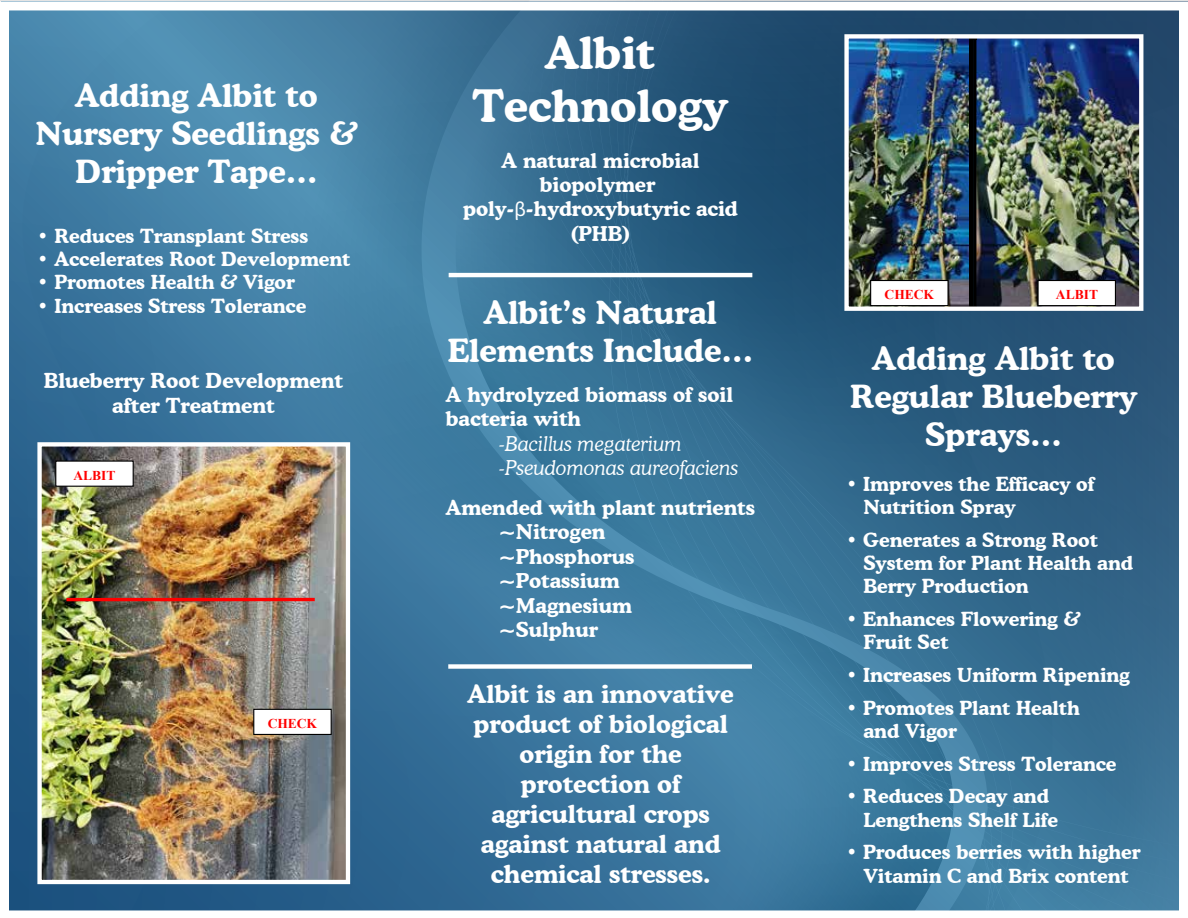
<style>
.page{position:relative;width:1188px;height:918px;background:#fff}
.page>*{position:absolute;margin:0;border:0;box-sizing:border-box;transform-origin:0 0}
.t1{font:700 44.4px/53.4px "Cooper BT";color:#fff;text-align:center}
.t2{font:700 31.8px/38.1px "Cooper BT";color:#fff;text-align:center}
.t3{font:700 24.9px/29.8px "Cooper BT";color:#fff;text-align:center}
.t4{font:700 20.55px/24.8px "Cooper BT";color:#fff;text-align:center}
.t5{font:700 20.4px/24.5px "Cooper BT";color:#fff}
.t6{font:italic 300 20.4px/24.5px "Cooper BT";color:#fff}
.t7{font:700 19.35px/23.2px "Cooper BT";color:#fff}
.t8{font:700 13.5px "Times New Roman";color:#f00}
.s1{font-family:"Myriad Pro";font-weight:400}
</style>
<div class="page">
<img style="left:0;top:1px;width:1188px;height:910px">
<h2 class="t2" style="left:36px;top:76px;width:323px">Adding Albit to<br>Nursery Seedlings &amp;<br>Dripper Tape…</h2>
<p class="t7" style="left:37px;top:224px;width:272px">• Reduces Transplant Stress</p>
<p class="t7" style="left:37px;top:247px;width:315px">• Accelerates Root Development</p>
<p class="t7" style="left:37px;top:271px;width:259px">• Promotes Health &amp; Vigor</p>
<p class="t7" style="left:37px;top:294px;width:270px">• Increases Stress Tolerance</p>
<p class="t4" style="left:44px;top:368px;width:301px">Blueberry Root Development after Treatment</p>
<p class="t8" style="left:73px;top:466px;width:44px">ALBIT</p>
<p class="t8" style="left:268px;top:714px;width:51px">CHECK</p>
<h1 class="t1" style="left:472px;top:26px;width:257px">Albit<br>Technology</h1>
<p class="t5" style="left:463px;top:148px;width:276px;text-align:center">A natural microbial biopolymer poly-<span class="s1">β</span>-hydroxybutyric acid (PHB)</p>
<h2 class="t2" style="left:448px;top:293px;width:307px">Albit’s Natural<br>Elements Include…</h2>
<p class="t5" style="left:446px;top:382px;width:289px">A hydrolyzed biomass of soil bacteria with</p>
<p class="t6" style="left:499px;top:431px;width:241px">-Bacillus megaterium -Pseudomonas aureofaciens</p>
<p class="t5" style="left:499px;top:495px;width:258px;text-indent:-53px">Amended with plant nutrients ~Nitrogen<br>~Phosphorus ~Potassium ~Magnesium<br>~Sulphur</p>
<p class="t3" style="left:468px;top:679px;width:268px">Albit is an innovative product of biological origin for the protection of agricultural crops against natural and chemical stresses.</p>
<p class="t8" style="left:885px;top:285px;width:51px">CHECK</p>
<p class="t8" style="left:1056px;top:285px;width:44px">ALBIT</p>
<h2 class="t2" style="left:850px;top:339px;width:289px">Adding Albit to<br>Regular Blueberry<br>Sprays…</h2>
<p class="t7" style="left:863px;top:472px;width:232px;text-indent:-17px">• Improves the Efficacy of<br>Nutrition Spray</p>
<p class="t7" style="left:863px;top:528px;width:271px;text-indent:-17px">• Generates a Strong Root<br>System for Plant Health and<br>Berry Production</p>
<p class="t7" style="left:863px;top:607px;width:219px;text-indent:-17px">• Enhances Flowering &amp;<br>Fruit Set</p>
<p class="t7" style="left:846px;top:663px;width:285px">• Increases Uniform Ripening</p>
<p class="t7" style="left:863px;top:696px;width:218px;text-indent:-17px">• Promotes Plant Health and Vigor</p>
<p class="t7" style="left:846px;top:752px;width:272px">• Improves Stress Tolerance</p>
<p class="t7" style="left:863px;top:784px;width:196px;text-indent:-17px">• Reduces Decay and<br>Lengthens Shelf Life</p>
<p class="t7" style="left:846px;top:840px;width:296px;text-align:center">• Produces berries with higher<br>Vitamin C and Brix content</p>
</div>
